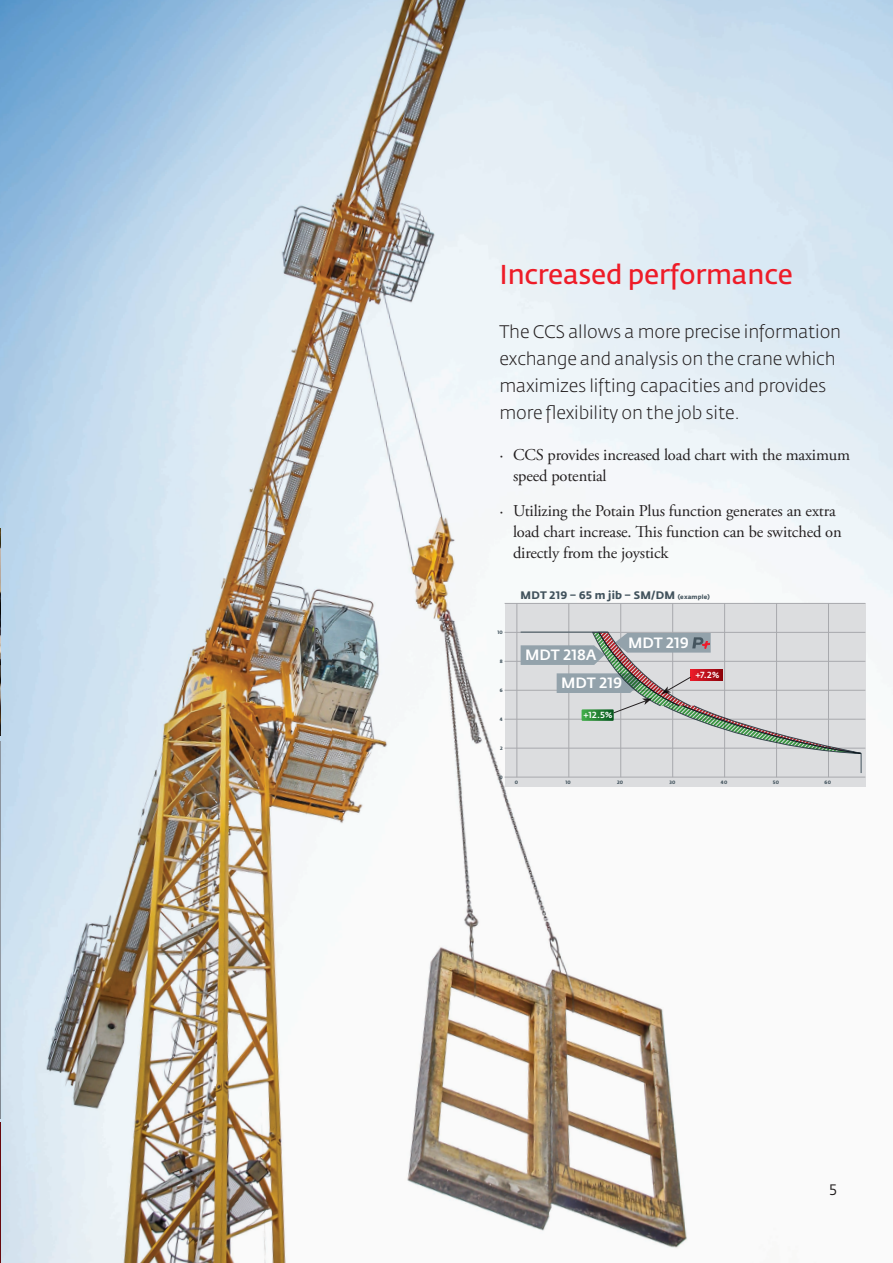
<style>
.page{position:relative;width:893px;height:1263px;background:#fff}
.page>*{position:absolute;margin:0;border:0;box-sizing:border-box;transform-origin:0 0}
.t1{font:600 27px "Fedra Sans Pro";letter-spacing:-.01em;color:#ee1c28}
.t2{font:300 18px/27px "Fedra Sans Pro";letter-spacing:-.01em;color:#231f20}
.t3{font:16.5px/21px "Adobe Garamond Pro";letter-spacing:-.01em;color:#231f20}
.t4{font:15px "Fedra Sans Pro";color:#231f20}
.t5{font:500 14.85px "Fedra Sans Pro";letter-spacing:.005em;color:#fff}
.t6{font:700 10.8px "Fedra Sans Pro";letter-spacing:.015em;color:#41525c}
.t7{font:500 8.7px "Fedra Sans Pro";color:#fff}
.t8{font:700 4.8px "Fedra Sans Pro";letter-spacing:.025em;color:#41525c}
.s1{font-size:6px}
</style>
<div class="page">
<img style="left:0;top:0;width:893px;height:1263px">
<hr style="left:0;top:1123px;width:1px;height:140px;background:#68090d">
<img style="left:0;top:742px;width:1px;height:376px">
<div style="left:505px;top:603px;width:360px;height:183px;background:#dcdddf"></div>
<hr style="left:505px;top:777px;width:360px;height:1px;background:#a8a9ad">
<hr style="left:505px;top:748px;width:360px;height:1px;background:#a8a9ad">
<hr style="left:505px;top:719px;width:360px;height:1px;background:#a8a9ad">
<hr style="left:505px;top:690px;width:360px;height:1px;background:#a8a9ad">
<hr style="left:505px;top:661px;width:360px;height:1px;background:#a8a9ad">
<hr style="left:505px;top:632px;width:360px;height:1px;background:#a8a9ad">
<hr style="left:505px;top:603px;width:360px;height:1px;background:#a8a9ad">
<hr style="left:517px;top:603px;width:1px;height:174px;background:#a8a9ad">
<hr style="left:569px;top:603px;width:1px;height:174px;background:#a8a9ad">
<hr style="left:620px;top:603px;width:1px;height:174px;background:#a8a9ad">
<hr style="left:672px;top:603px;width:1px;height:174px;background:#a8a9ad">
<hr style="left:724px;top:603px;width:1px;height:174px;background:#a8a9ad">
<hr style="left:776px;top:603px;width:1px;height:174px;background:#a8a9ad">
<hr style="left:828px;top:603px;width:1px;height:174px;background:#a8a9ad">
<svg style="left:521px;top:632px;width:341px;height:141px"></svg>
<hr style="left:521px;top:632px;width:87px;height:1px;background:#41525c">
<img style="left:0;top:529px;width:1px;height:207px">
<p class="t1" style="left:500px;top:258px;width:295px">Increased performance</p>
<p class="t2" style="left:500px;top:318px;width:343px">The CCS allows a more precise information exchange and analysis on the crane which maximizes lifting capacities and provides more flexibility on the job site.</p>
<p class="t3" style="left:513px;top:445px;width:339px;text-indent:-14px">· CCS provides increased load chart with the maximum speed potential</p>
<p class="t3" style="left:513px;top:501px;width:330px;text-indent:-14px">· Utilizing the Potain Plus function generates an extra load chart increase. This function can be switched on directly from the joystick</p>
<p class="t8" style="left:497px;top:629px;width:7px">10</p>
<p class="t8" style="left:500px;top:658px;width:4px">8</p>
<p class="t8" style="left:500px;top:687px;width:4px">6</p>
<p class="t8" style="left:500px;top:716px;width:4px">4</p>
<p class="t8" style="left:500px;top:745px;width:4px">2</p>
<p class="t8" style="left:499px;top:774px;width:5px">0</p>
<p class="t6" style="left:521px;top:589px;width:191px">MDT 219 – 65 m jib – SM/DM <span class="s1">(example)</span></p>
<p class="t5" style="left:525px;top:646px;width:73px">MDT 218A</p>
<p class="t5" style="left:561px;top:674px;width:62px">MDT 219</p>
<p class="t7" style="left:583px;top:709px;width:30px">+12.5%</p>
<p class="t5" style="left:628px;top:633px;width:62px">MDT 219</p>
<p class="t7" style="left:695px;top:669px;width:25px">+7.2%</p>
<p class="t8" style="left:515px;top:779px;width:5px">0</p>
<p class="t8" style="left:565px;top:779px;width:7px">10</p>
<p class="t8" style="left:617px;top:779px;width:7px">20</p>
<p class="t8" style="left:669px;top:779px;width:7px">30</p>
<p class="t8" style="left:721px;top:779px;width:8px">40</p>
<p class="t8" style="left:773px;top:779px;width:8px">50</p>
<p class="t8" style="left:825px;top:779px;width:8px">60</p>
<p class="t4" style="left:829px;top:1180px;width:9px">5</p>
</div>
